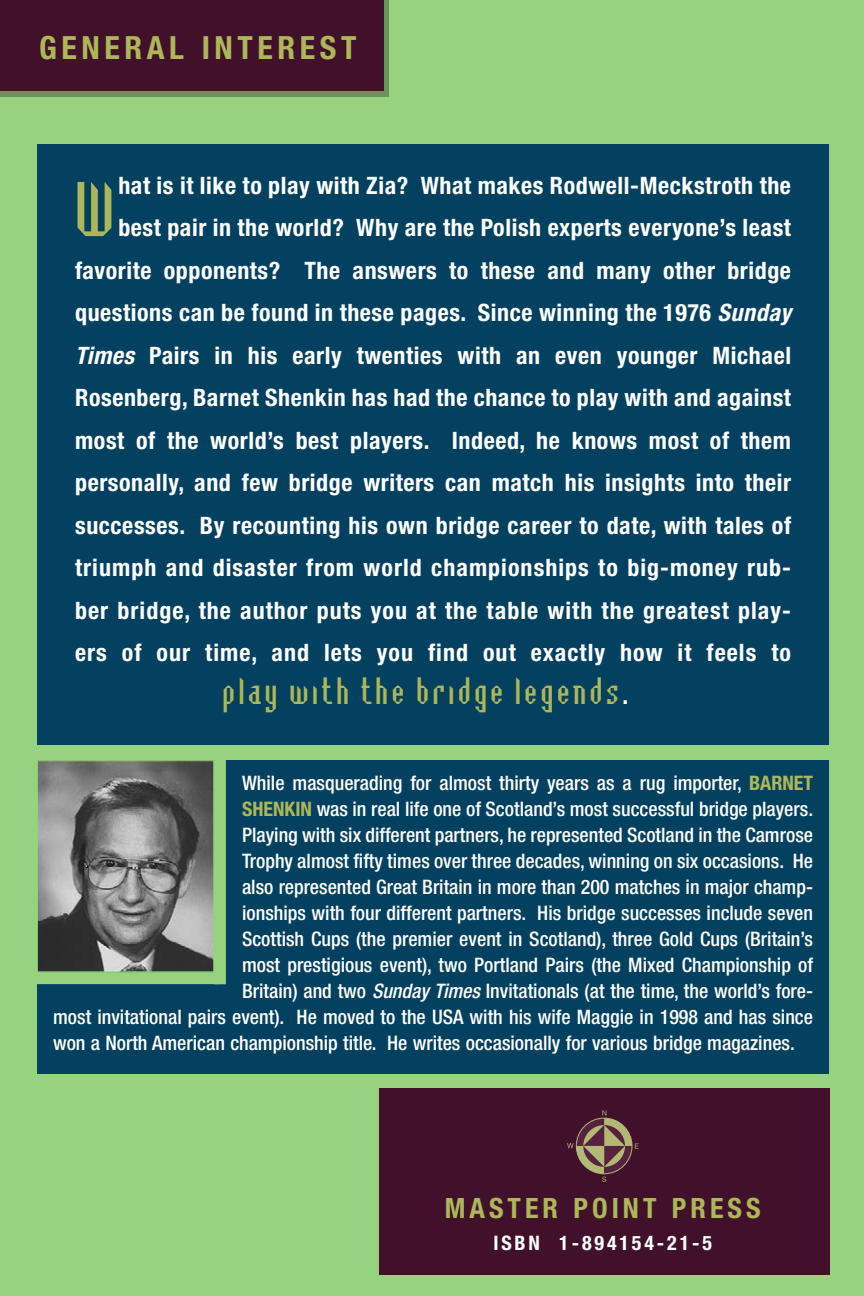
<style>
.page{position:relative;width:864px;height:1296px;background:#97d37f}
.page>*{position:absolute;margin:0;border:0;box-sizing:border-box;transform-origin:0 0}
.t1{font:81.2px "Badloc ICG Bevel";color:#adb757}
.t2{font:40px "Badloc ICG Bevel";letter-spacing:.095em;color:#adb757}
.t3{font:700 condensed 32px "Helvetica Neue";letter-spacing:.145em;color:#adb757}
.t4{font:700 condensed 28px "Helvetica Neue";letter-spacing:.145em;color:#adb757}
.t5{font:700 condensed 24px/42.6px "Helvetica Neue";letter-spacing:.025em;color:#fff;text-align:right}
.t6{font:500 condensed 20px "Helvetica Neue";color:#fff}
.t7{font:700 condensed 20px "Helvetica Neue";letter-spacing:.145em;color:#fff}
.s1{font-style:italic}
.s2{font-family:"Helvetica Neue";font-weight:700;font-stretch:condensed;font-size:24px;color:#fff}
.s3{font-weight:700;color:#adb757}
</style>
<div class="page">
<svg style="left:0;top:0;width:388px;height:96px;background:#637d51"></svg>
<div style="left:0;top:0;width:383px;height:90px;background:#41112c"></div>
<div style="left:37px;top:144px;width:792px;height:602px;background:#044160"></div>
<div style="left:37px;top:760px;width:792px;height:314px;background:#044160"></div>
<div style="left:379px;top:1088px;width:450px;height:186px;background:#41112c"></div>
<div style="left:31px;top:972px;width:188px;height:12px;background:#97d37f"></div>
<div style="left:214px;top:756px;width:12px;height:228px;background:#97d37f"></div>
<svg style="left:567px;top:1110px;width:72px;height:72px"></svg>
<div style="left:576px;top:1118px;width:56px;height:56px;border:1px solid #b3b975;border-radius:50%"></div>
<img style="left:39px;top:762px;width:173px;height:208px">
<div style="left:37px;top:760px;width:177px;height:212px;border:1px solid #97d37f"></div>
<p class="t3" style="left:39px;top:36px;width:319px">GENERAL INTEREST</p>
<p class="t5" style="left:75px;top:166px;width:717px">hat is it like to play with Zia? What makes Rodwell-Meckstroth the best pair in the world? Why are the Polish experts everyone’s least favorite opponents? The answers to these and many other bridge questions can be found in these pages. Since winning the 1976 <span class="s1">Sunday Times</span> Pairs in his early twenties with an even younger Michael Rosenberg, Barnet Shenkin has had the chance to play with and against most of the world’s best players. Indeed, he knows most of them personally, and few bridge writers can match his insights into their successes. By recounting his own bridge career to date, with tales of triumph and disaster from world championships to big-money rub&shy;ber bridge, the author puts you at the table with the greatest play&shy;ers of our time, and lets you find out exactly how it feels to</p>
<p class="t2" style="left:223px;top:677px;width:407px">play with the bridge legends<span class="s2">.</span></p>
<p class="t1" style="left:75px;top:183px;width:40px">W</p>
<p class="t6" style="left:242px;top:775px;width:573px">While masquerading for almost thirty years as a rug importer, <span class="s3">BARNET</span></p>
<p class="t6" style="left:242px;top:801px;width:573px"><span class="s3">SHENKIN</span> was in real life one of Scotland’s most successful bridge players.</p>
<p class="t6" style="left:242px;top:827px;width:573px">Playing with six different partners, he represented Scotland in the Camrose</p>
<p class="t6" style="left:242px;top:853px;width:573px">Trophy almost fifty times over three decades, winning on six occasions. He</p>
<p class="t6" style="left:242px;top:879px;width:573px">also represented Great Britain in more than 200 matches in major champ-</p>
<p class="t6" style="left:242px;top:905px;width:573px">ionships with four different partners. His bridge successes include seven</p>
<p class="t6" style="left:242px;top:931px;width:573px">Scottish Cups (the premier event in Scotland), three Gold Cups (Britain’s</p>
<p class="t6" style="left:242px;top:957px;width:573px">most prestigious event), two Portland Pairs (the Mixed Championship of</p>
<p class="t6" style="left:242px;top:983px;width:573px">Britain) and two <span class="s1">Sunday Times</span> Invitationals (at the time, the world’s fore-</p>
<p class="t6" style="left:53px;top:1009px;width:761px">most invitational pairs event). He moved to the USA with his wife Maggie in 1998 and has since</p>
<p class="t6" style="left:53px;top:1035px;width:743px">won a North American championship title. He writes occasionally for various bridge magazines.</p>
<p class="t4" style="left:445px;top:1198px;width:318px">MASTER POINT PRESS</p>
<p class="t7" style="left:493px;top:1236px;width:220px">ISBN 1-894154-21-5</p>
</div>
